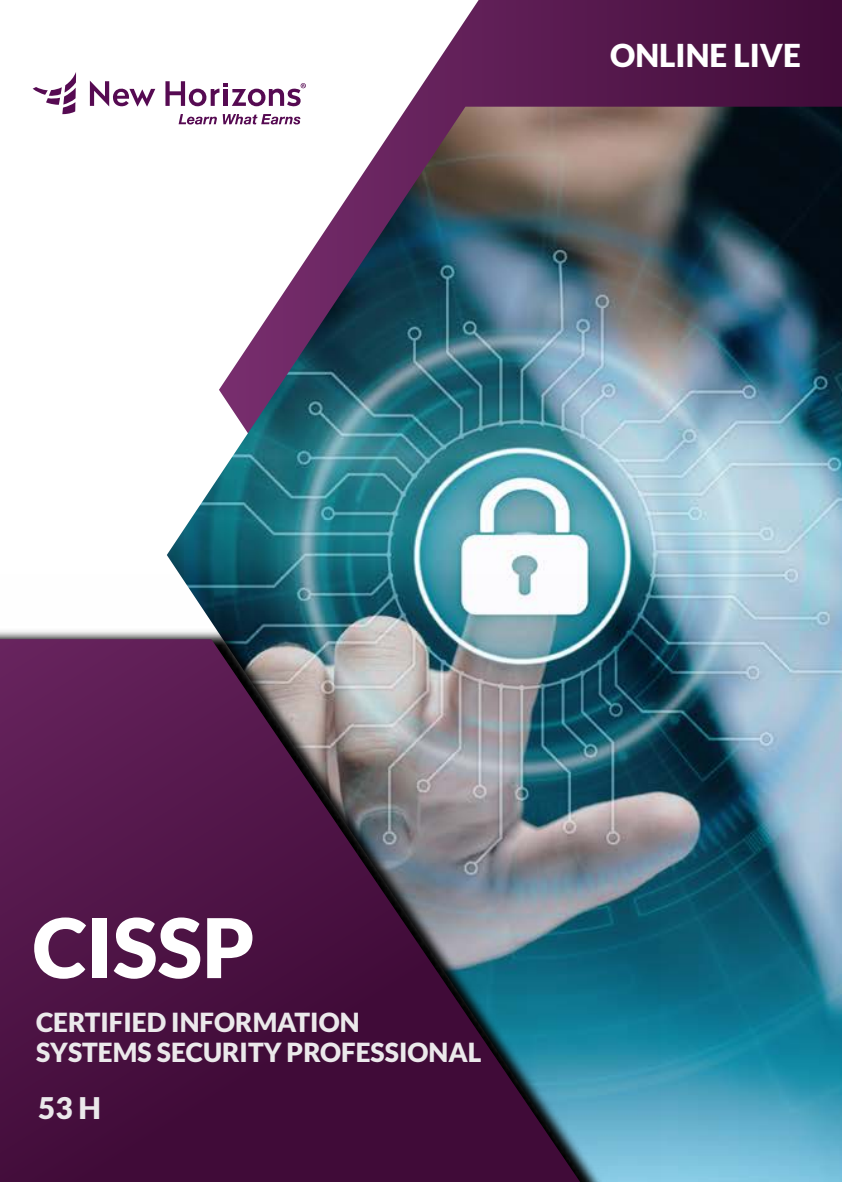
<style>
.page{position:relative;width:842px;height:1182px;background:#fff}
.page>*{position:absolute;margin:0;border:0;box-sizing:border-box;transform-origin:0 0}
.t1{font:900 82.25px "Lato";color:#fff}
.t2{font:900 31.5px "Lato";color:#fff}
.t3{font:900 29.75px "Lato";color:#ebe9eb}
.t4{font:900 26.25px/29.8px "Lato";color:#ebe9eb}
</style>
<div class="page">
<svg style="left:254px;top:0;width:588px;height:107px"></svg>
<img style="left:167px;top:107px;width:675px;height:1074px">
<img style="left:0;top:574px;width:660px;height:607px">
<svg style="left:0;top:639px;width:580px;height:542px;background:#56365a"></svg>
<svg style="left:90px;top:81px;width:65px;height:26px"></svg>
<svg style="left:33px;top:72px;width:43px;height:42px"></svg>
<svg style="left:179px;top:114px;width:38px;height:11px"></svg>
<svg style="left:223px;top:114px;width:77px;height:11px"></svg>
<svg style="left:165px;top:81px;width:141px;height:25px"></svg>
<p class="t2" style="left:610px;top:37px;width:192px">ONLINE LIVE</p>
<h1 class="t1" style="left:33px;top:899px;width:223px">CISSP</h1>
<p class="t4" style="left:36px;top:1006px;width:447px">CERTIFIED INFORMATION<br>SYSTEMS SECURITY PROFESSIONAL</p>
<p class="t3" style="left:38px;top:1090px;width:64px">53 H</p>
</div>
